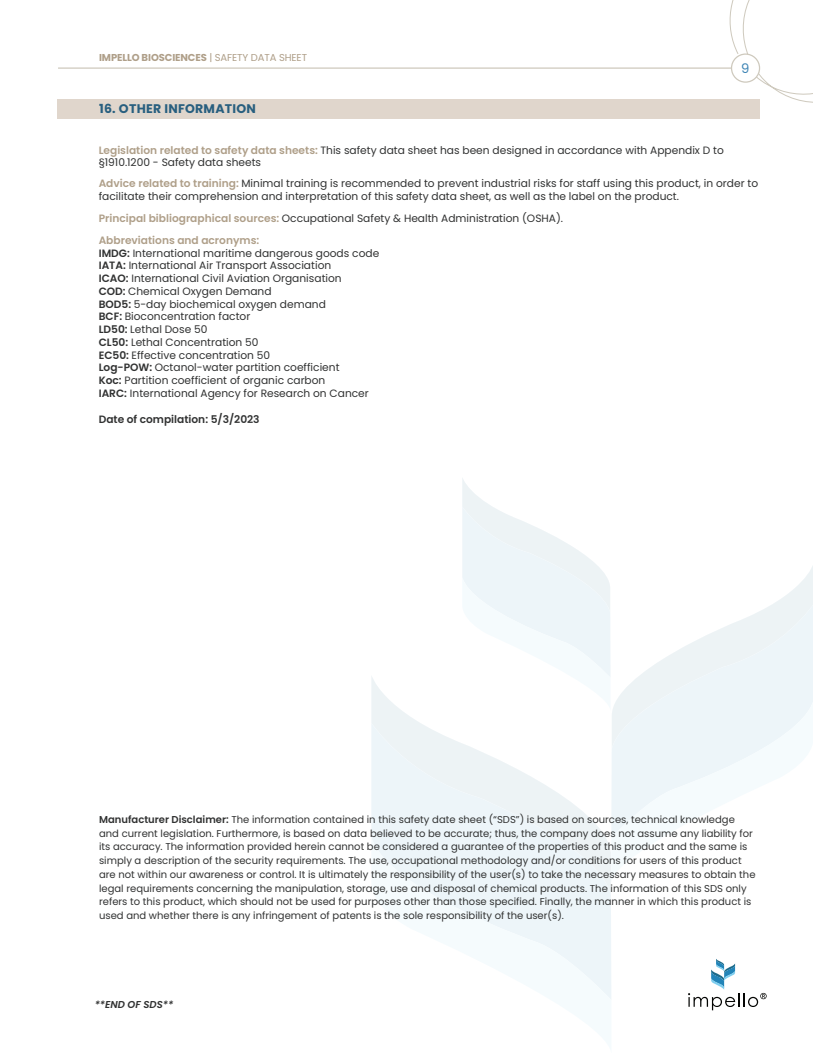
<style>
.page{position:relative;width:813px;height:1053px;background:#fff}
.page>*{position:absolute;margin:0;border:0;box-sizing:border-box;transform-origin:0 0}
.t1{font:13.12px "Poppins";color:#3d84b4}
.t2{font:700 12.5px "Poppins";letter-spacing:.02em;color:#285f7f}
.t3{font:10.62px/12.8px "Poppins";color:#313232}
.t4{font:600 10.62px/21.5px "Poppins";color:#af9f89}
.t5{font:600 10.62px "Poppins";color:#313232}
.t6{font:10px/13.8px "Poppins";color:#313232}
.t7{font:700 10px "Poppins";letter-spacing:-.01em;color:#af9f89}
.t8{font:italic 600 10px "Poppins";color:#313232}
.s1{font-weight:400}
.s2{font-weight:600;color:#af9f89}
.s3{font-weight:400;color:#313232}
.s4{font-weight:600}
</style>
<div class="page">
<svg style="left:371px;top:676px;width:47px;height:46px"></svg>
<svg style="left:371px;top:722px;width:234px;height:115px;fill:#edf5f9"></svg>
<svg style="left:372px;top:837px;width:239px;height:162px;fill:#edf5f9"></svg>
<svg style="left:774px;top:568px;width:38px;height:36px"></svg>
<svg style="left:617px;top:604px;width:195px;height:96px;fill:#edf5f9"></svg>
<svg style="left:609px;top:700px;width:203px;height:184px;fill:#f5fbfd"></svg>
<svg style="left:462px;top:478px;width:149px;height:234px"></svg>
<svg style="left:729px;top:1px;width:83px;height:101px"></svg>
<hr style="left:58px;top:67px;width:673px;height:2px;background:#cec9bd">
<div style="left:731px;top:54px;width:28px;height:28px;background:#fff;border-radius:50%"></div>
<div style="left:730px;top:53px;width:29px;height:30px;border:1px solid #cec9bd;border-radius:50%"></div>
<div style="left:57px;top:99px;width:702px;height:19px;background:#e0d6cc"></div>
<svg style="left:688px;top:959px;width:78px;height:51px"></svg>
<p class="t7" style="left:99px;top:51px;width:209px">IMPELLO BIOSCIENCES <span class="s1">| SAFETY DATA SHEET</span></p>
<p class="t2" style="left:99px;top:101px;width:158px">16. OTHER INFORMATION</p>
<h1 class="t1" style="left:740px;top:61px;width:10px">9</h1>
<p class="t3" style="left:99px;top:144px;width:626px"><span class="s2">Legislation related to safety data sheets:</span> This safety data sheet has been designed in accordance with Appendix D to §1910.1200 - Safety data sheets</p>
<p class="t3" style="left:99px;top:177px;width:660px"><span class="s2">Advice related to training:</span> Minimal training is recommended to prevent industrial risks for staff using this product, in order to facilitate their comprehension and interpretation of this safety data sheet, as well as the label on the product.</p>
<p class="t4" style="left:99px;top:208px;width:465px">Principal bibliographical sources: <span class="s3">Occupational Safety &amp; Health Administration (OSHA).<br></span>Abbreviations and acronyms:</p>
<p class="t3" style="left:99px;top:246px;width:282px"><span class="s4">IMDG:</span> International maritime dangerous goods code <span class="s4">IATA:</span> International Air Transport Association<br><span class="s4">ICAO:</span> International Civil Aviation Organisation<br><span class="s4">COD:</span> Chemical Oxygen Demand<br><span class="s4">BOD5:</span> 5-day biochemical oxygen demand<br><span class="s4">BCF:</span> Bioconcentration factor<br><span class="s4">LD50:</span> Lethal Dose 50<br><span class="s4">CL50:</span> Lethal Concentration 50<br><span class="s4">EC50:</span> Effective concentration 50<br><span class="s4">Log-POW:</span> Octanol-water partition coefficient<br><span class="s4">Koc:</span> Partition coefficient of organic carbon<br><span class="s4">IARC:</span> International Agency for Research on Cancer</p>
<p class="t5" style="left:99px;top:412px;width:162px">Date of compilation: 5/3/2023</p>
<p class="t6" style="left:99px;top:812px;width:657px"><span class="s4">Manufacturer Disclaimer:</span> The information contained in this safety date sheet (“SDS”) is based on sources, technical knowledge and current legislation. Furthermore, is based on data believed to be accurate; thus, the company does not assume any liability for its accuracy. The information provided herein cannot be considered a guarantee of the properties of this product and the same is simply a description of the security requirements. The use, occupational methodology and/or conditions for users of this product are not within our awareness or control. It is ultimately the responsibility of the user(s) to take the necessary measures to obtain the legal requirements concerning the manipulation, storage, use and disposal of chemical products. The information of this SDS only refers to this product, which should not be used for purposes other than those specified. Finally, the manner in which this product is used and whether there is any infringement of patents is the sole responsibility of the user(s).</p>
<p class="t8" style="left:95px;top:998px;width:80px">**END OF SDS**</p>
</div>
